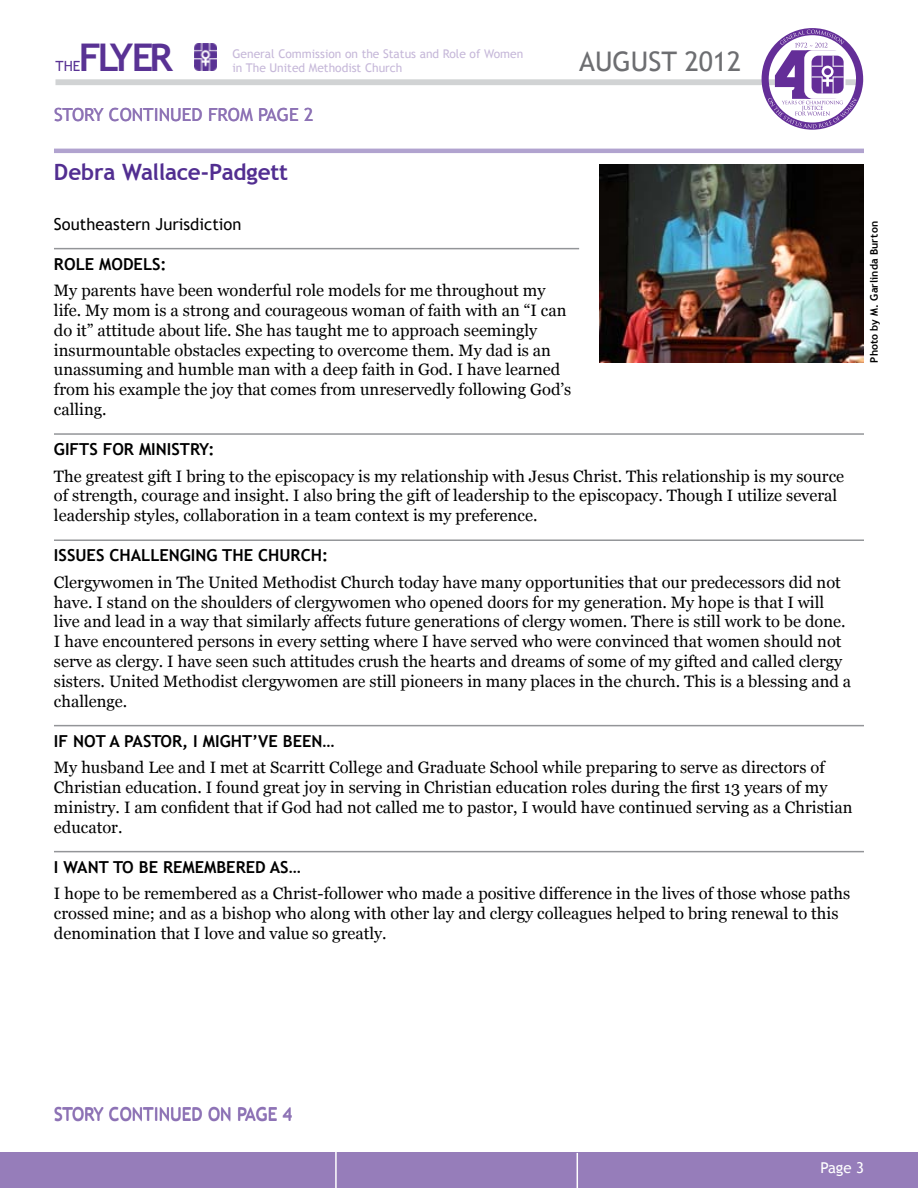
<style>
.page{position:relative;width:918px;height:1188px;background:#fff}
.page>*{position:absolute;margin:0;border:0;box-sizing:border-box;transform-origin:0 0}
.t1{font:700 38.1px "Trebuchet MS";letter-spacing:-.09em;color:#593294}
.t2{font:27px "Trebuchet MS";color:#6d6e71}
.t3{font:700 22.5px "Trebuchet MS";letter-spacing:-.01em;color:#522e91}
.t4{font:18px "Trebuchet MS";color:#8d72b5}
.t5{font:16.5px/19.8px "Georgia";color:#000}
.t6{font:700 16.5px "Trebuchet MS";color:#000}
.t7{font:16.5px "Trebuchet MS";color:#000}
.t8{font:15px "Trebuchet MS";color:#fff}
.t9{font:14.1px "Trebuchet MS";color:#593294}
.t10{font:12px/14.4px "Trebuchet MS";color:#c6b8d9}
.t11{font:700 10.5px "Trebuchet MS";letter-spacing:.015em;color:#000}
</style>
<div class="page">
<img style="left:194px;top:43px;width:23px;height:27px">
<div style="left:56px;top:79px;width:807px;height:6px;background:#d1d3d4"></div>
<div style="left:0;top:1153px;width:918px;height:35px;background:#967dba"></div>
<svg style="left:762px;top:28px;width:101px;height:102px"></svg>
<hr style="left:335px;top:1151px;width:2px;height:37px;background:#fff">
<hr style="left:577px;top:1153px;width:1px;height:35px;background:#fff">
<hr style="left:54px;top:149px;width:810px;height:4px;background:#b1a3cf">
<hr style="left:54px;top:248px;width:525px;height:1px;background:#939598">
<hr style="left:54px;top:433px;width:810px;height:2px;background:#939598">
<hr style="left:54px;top:539px;width:810px;height:2px;background:#939598">
<hr style="left:54px;top:725px;width:810px;height:1px;background:#939598">
<hr style="left:54px;top:851px;width:810px;height:1px;background:#939598">
<img style="left:599px;top:164px;width:265px;height:199px">
<h1 class="t1" style="left:79px;top:34px;width:96px">FLYER</h1>
<p class="t10" style="left:232px;top:46px;width:292px">General Commission on the Status and Role of Women in The United Methodist Church</p>
<h2 class="t2" style="left:579px;top:46px;width:33px">Augus</h2>
<h2 class="t2" style="left:661px;top:46px;width:81px">t 2012</h2>
<p class="t9" style="left:56px;top:58px;width:26px">the</p>
<p class="t4" style="left:54px;top:104px;width:261px">Stor y Continued From PAGE 2</p>
<h3 class="t3" style="left:54px;top:158px;width:236px">DEBRA WALLACE-PADGETT</h3>
<p class="t7" style="left:54px;top:214px;width:189px">Southeastern Jurisdiction</p>
<p class="t6" style="left:54px;top:253px;width:79px">ROLE MODELS</p>
<p class="t6" style="left:161px;top:253px;width:8px">:</p>
<p class="t5" style="left:54px;top:281px;width:519px">My parents have been wonderful role models for me throughout my life. My mom is a strong and courageous woman of faith with an “I can do it” attitude about life. She has taught me to approach seemingly insurmountable obstacles expecting to overcome them. My dad is an unassuming and humble man with a deep faith in God. I have learned from his example the joy that comes from unreservedly following God’s calling.</p>
<p class="t6" style="left:54px;top:439px;width:26px">GIFTS</p>
<p class="t6" style="left:103px;top:439px;width:113px">FOR MINISTRY:</p>
<p class="t5" style="left:54px;top:466px;width:792px">The greatest gift I bring to the episcopacy is my relationship with Jesus Christ. This relationship is my source of strength, courage and insight. I also bring the gift of leadership to the episcopacy. Though I utilize several leadership styles, collaboration in a team context is my preference.</p>
<p class="t6" style="left:54px;top:545px;width:67px">ISSUESCHALLE</p>
<p class="t6" style="left:169px;top:545px;width:65px">NGING THE</p>
<p class="t6" style="left:258px;top:545px;width:44px">CHURCH</p>
<p class="t6" style="left:322px;top:545px;width:8px">:</p>
<p class="t5" style="left:54px;top:573px;width:799px">Clergywomen in The United Methodist Church today have many opportunities that our predecessors did not have. I stand on the shoulders of clergywomen who opened doors for my generation. My hope is that I will live and lead in a way that similarly affects future generations of clergy women. There is still work to be done.<br>I have encountered persons in every setting where I have served who were convinced that women should not serve as clergy. I have seen such attitudes crush the hearts and dreams of some of my gifted and called clergy sisters. United Methodist clergywomen are still pioneers in many places in the church. This is a blessing and a challenge.</p>
<p class="t6" style="left:54px;top:730px;width:81px">IF NOT A PAST</p>
<p class="t6" style="left:161px;top:730px;width:71px">OR, I MIGHT</p>
<p class="t6" style="left:252px;top:730px;width:84px">’VE BEEN…</p>
<p class="t5" style="left:54px;top:758px;width:800px">My husband Lee and I met at Scarritt College and Graduate School while preparing to serve as directors of Christian education. I found great joy in serving in Christian education roles during the first 13 years of my ministry. I am confident that if God had not called me to pastor, I would have continued serving as a Christian educator.</p>
<p class="t6" style="left:54px;top:856px;width:131px">I WANT TO BE REMEMBERED</p>
<p class="t6" style="left:270px;top:856px;width:32px">AS …</p>
<p class="t5" style="left:54px;top:884px;width:798px">I hope to be remembered as a Christ-follower who made a positive difference in the lives of those whose paths crossed mine; and as a bishop who along with other lay and clergy colleagues helped to bring renewal to this denomination that I love and value so greatly.</p>
<p class="t11" style="left:867px;top:363px;width:143px;rotate:-90deg">PHOTO BY M. GARLINDA BURTON</p>
<p class="t4" style="left:54px;top:1104px;width:240px">Stor y Continued on PAGE 4</p>
<p class="t8" style="left:820px;top:1159px;width:45px">Page 3</p>
</div>
